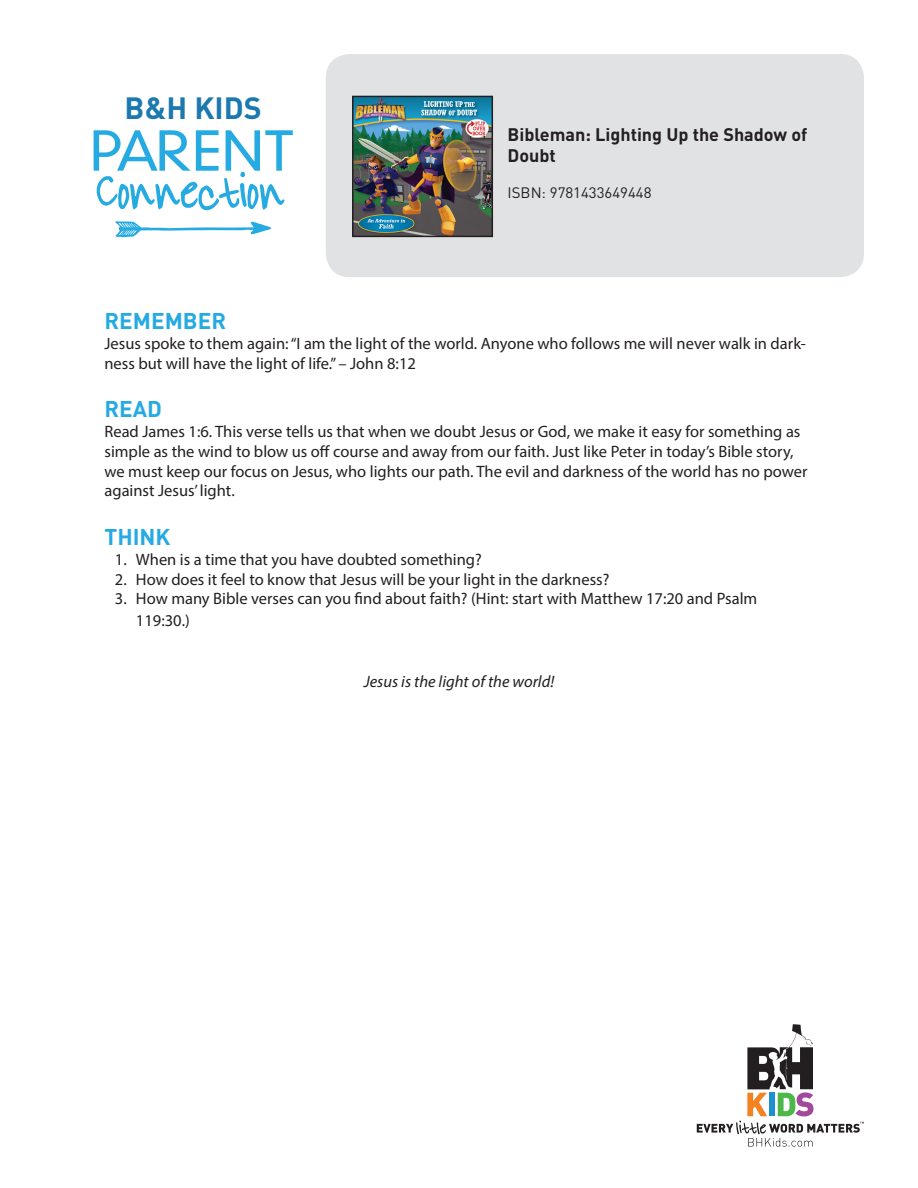
<style>
.page{position:relative;width:918px;height:1188px;background:#fff}
.page>*{position:absolute;margin:0;border:0;box-sizing:border-box;transform-origin:0 0}
.t1{font:700 30.3px "DIN";color:#1c79af}
.t2{font:700 22.5px "DIN";color:#25aae1}
.t3{font:700 18px/21.6px "DIN";color:#231f20}
.t4{font:16.5px/19.8px "Myriad Pro";color:#231f20}
.t5{font:italic 16.5px "Myriad Pro";color:#231f20}
.t6{font:15px "DIN";color:#231f20}
</style>
<div class="page">
<div style="left:326px;top:54px;width:538px;height:223px;background:#e1e2e4;border-radius:24px"></div>
<svg style="left:94px;top:130px;width:199px;height:80px"></svg>
<svg style="left:115px;top:221px;width:156px;height:16px"></svg>
<svg style="left:697px;top:1024px;width:167px;height:123px"></svg>
<img style="left:355px;top:99px;width:135px;height:135px">
<div style="left:352px;top:96px;width:141px;height:141px;border:2px solid #231f20"></div>
<p class="t1" style="left:125px;top:89px;width:139px">B&amp;H KIDS</p>
<p class="t3" style="left:508px;top:123px;width:301px">Bibleman: Lighting Up the Shadow of<br>Doubt</p>
<p class="t6" style="left:508px;top:184px;width:146px">ISBN: 9781433649448</p>
<p class="t2" style="left:104px;top:306px;width:123px">REMEMBER</p>
<p class="t4" style="left:104px;top:333px;width:703px">Jesus spoke to them again: “I am the light of the world. Anyone who follows me will never walk in dark&shy;ness but will have the light of life.” – John 8:12</p>
<p class="t2" style="left:104px;top:394px;width:59px">READ</p>
<p class="t4" style="left:104px;top:421px;width:704px">Read James 1:6. This verse tells us that when we doubt Jesus or God, we make it easy for something as simple as the wind to blow us off course and away from our faith. Just like Peter in today’s Bible story, we must keep our focus on Jesus, who lights our path. The evil and darkness of the world has no power against Jesus’ light.</p>
<p class="t2" style="left:104px;top:522px;width:68px">THINK</p>
<p class="t4" style="left:115px;top:549px;width:368px">1. When is a time that you have doubted something?</p>
<p class="t4" style="left:115px;top:569px;width:496px">2. How does it feel to know that Jesus will be your light in the darkness?</p>
<p class="t4" style="left:136px;top:588px;width:623px;line-height:21.6px;text-indent:-21px">3. How many Bible verses can you find about faith? (Hint: start with Matthew 17:20 and Psalm<br>119:30.)</p>
<p class="t5" style="left:364px;top:671px;width:192px">Jesus is the light of the world!</p>
</div>
